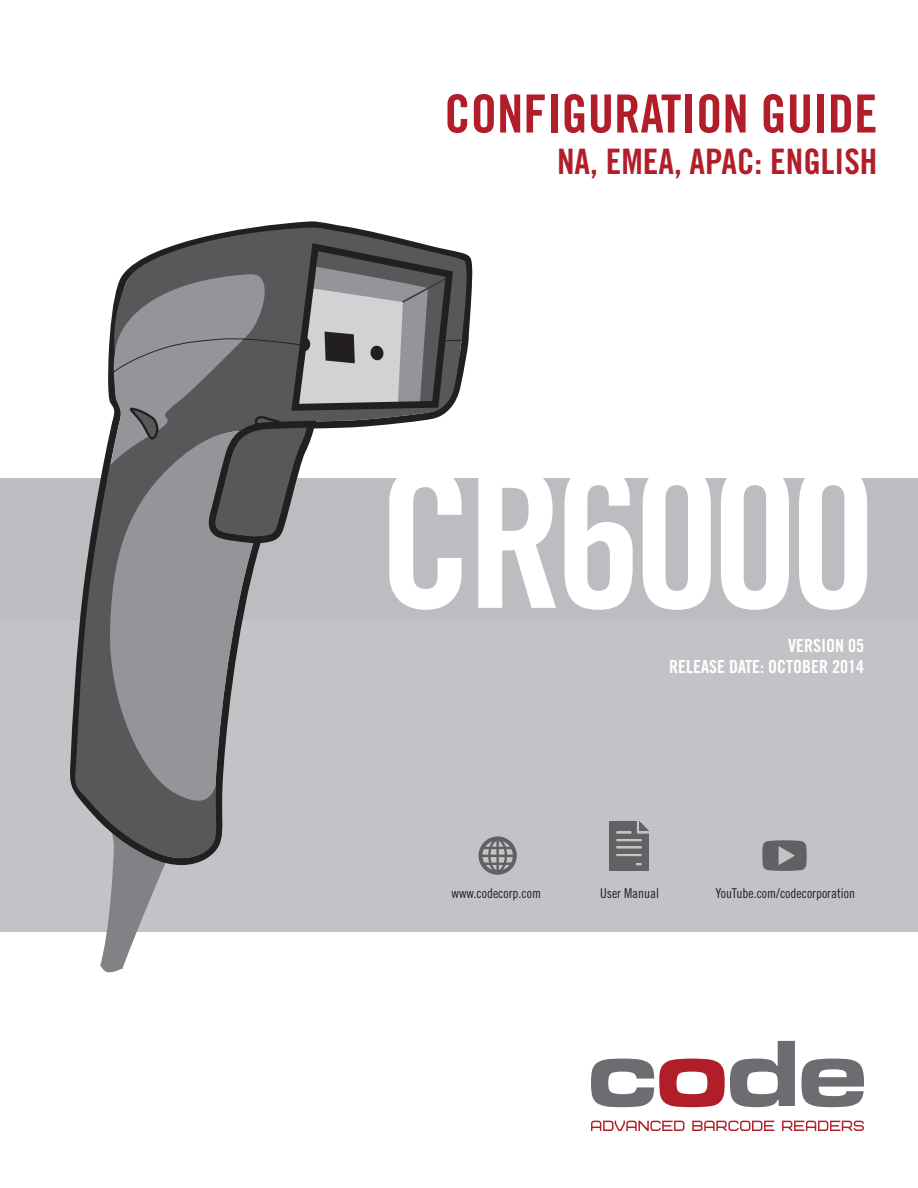
<style>
.page{position:relative;width:918px;height:1188px;background:#fff}
.page>*{position:absolute;margin:0;border:0;box-sizing:border-box;transform-origin:0 0}
.t1{font:193.5px "Trade Gothic LT Pro Bd Cn 20";letter-spacing:-.04em;color:#fff}
.t2{font:52.65px "Trade Gothic LT Pro Bd Cn 20";color:#b11e2a}
.t3{font:35.1px "Trade Gothic LT Pro Bd Cn 20";color:#b11e2a}
.t4{font:18px "Trade Gothic LT Pro Bd Cn 20";color:#fff}
.t5{font:13.5px "Trade Gothic LT Pro Cn 18";color:#231f20}
</style>
<div class="page">
<div style="left:0;top:478px;width:918px;height:454px;background:#c2c3c6"></div>
<div style="left:0;top:478px;width:918px;height:141px;background:#bcbdc0"></div>
<svg style="left:591px;top:1121px;width:93px;height:10px"></svg>
<svg style="left:692px;top:1121px;width:82px;height:10px"></svg>
<svg style="left:782px;top:1121px;width:82px;height:10px"></svg>
<svg style="left:591px;top:1041px;width:204px;height:66px"></svg>
<svg style="left:801px;top:1059px;width:63px;height:48px"></svg>
<svg style="left:100px;top:865px;width:82px;height:108px"></svg>
<svg style="left:70px;top:221px;width:403px;height:644px"></svg>
<svg style="left:74px;top:228px;width:397px;height:630px"></svg>
<svg style="left:109px;top:430px;width:147px;height:377px;background:#8c8e90"></svg>
<svg style="left:110px;top:239px;width:354px;height:304px"></svg>
<svg style="left:762px;top:840px;width:45px;height:31px"></svg>
<svg style="left:478px;top:836px;width:39px;height:39px"></svg>
<img style="left:609px;top:822px;width:40px;height:48px">
<p class="t2" style="left:444px;top:82px;width:435px">CONFIGURATION GUIDE</p>
<p class="t3" style="left:557px;top:140px;width:322px">NA, EMEA, APAC: ENGLISH</p>
<p class="t1" style="left:378px;top:421px;width:500px">CR6000</p>
<p class="t4" style="left:788px;top:634px;width:77px">VERSION 05</p>
<p class="t4" style="left:669px;top:656px;width:196px">RELEASE DATE: OCTOBER 2014</p>
<p class="t5" style="left:452px;top:885px;width:91px">www.codecorp.com</p>
<p class="t5" style="left:600px;top:885px;width:61px">User Manual</p>
<p class="t5" style="left:716px;top:885px;width:141px">YouTube.com/codecorporation</p>
</div>
